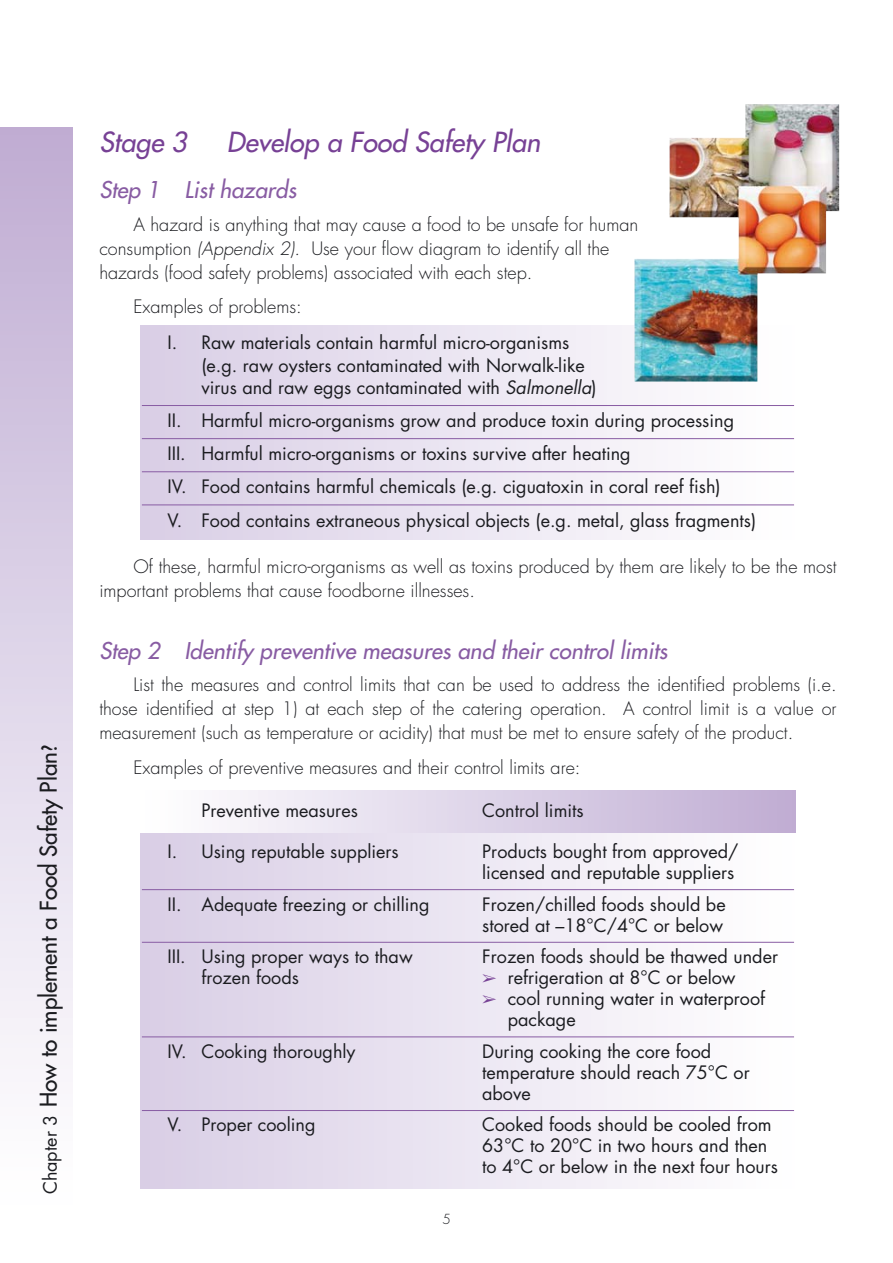
<style>
.page{position:relative;width:893px;height:1263px;background:#fff}
.page>*{position:absolute;margin:0;border:0;box-sizing:border-box;transform-origin:0 0}
.t1{font:italic 27px "Futura";color:#774195}
.t2{font:italic 22.5px "Futura";color:#885ca3}
.t3{font:22.5px "Futura";color:#1b1c20}
.t4{font:18px/21px "Futura";color:#1b1c20}
.t5{font:300 18px/24px "Futura";color:#1b1c20}
.t6{font:300 13.5px "Futura";color:#1b1c20}
.s1{font-size:18px}
.s2{font-family:"Gill Sans"}
.s3{font-style:italic}
.s4{color:#774195}
</style>
<div class="page">
<div style="left:140px;top:791px;width:655px;height:42px;background:linear-gradient(to right,#fff,#c0add3)"></div>
<div style="left:140px;top:833px;width:655px;height:355px;background:linear-gradient(to right,#d8cee5,#fff)"></div>
<hr style="left:142px;top:889px;width:652px;height:1px;background:#885ca3">
<hr style="left:142px;top:942px;width:652px;height:1px;background:#885ca3">
<hr style="left:142px;top:1037px;width:652px;height:1px;background:#885ca3">
<hr style="left:142px;top:1110px;width:652px;height:1px;background:#885ca3">
<div style="left:0;top:128px;width:72px;height:1084px;background:linear-gradient(to bottom,#bfadd3,#fff)"></div>
<div style="left:140px;top:326px;width:655px;height:214px;background:linear-gradient(to right,#d8cde5,#fefdfe)"></div>
<hr style="left:142px;top:405px;width:652px;height:1px;background:#885ca3">
<hr style="left:142px;top:438px;width:652px;height:1px;background:#885ca3">
<hr style="left:142px;top:471px;width:652px;height:1px;background:#885ca3">
<hr style="left:142px;top:505px;width:652px;height:1px;background:#885ca3">
<img style="left:634px;top:104px;width:205px;height:278px">
<p class="t3" style="left:37px;top:1194px;width:451px;rotate:-90deg"><span class="s1">Chapter 3</span> How to implement a Food Safety Plan<span class="s2">?</span></p>
<h1 class="t1" style="left:99px;top:129px;width:89px">Stage 3</h1>
<h1 class="t1" style="left:227px;top:129px;width:315px">Develop a Food Safety Plan</h1>
<p class="t2" style="left:99px;top:178px;width:198px">Step 1 List hazards</p>
<p class="t5" style="left:99px;top:214px;width:540px;text-indent:34px">A hazard is anything that may cause a food to be unsafe for human consumption <span class="s3">(Appendix 2).</span> Use your flow diagram to identify all the hazards (food safety problems) associated with each step.</p>
<p class="t5" style="left:133px;top:296px;width:170px">Examples of problems:</p>
<p class="t4" style="left:201px;top:333px;width:397px;line-height:22.5px;text-indent:-34px">I. Raw materials contain harmful micro-organisms (e.g. raw oysters contaminated with Norwalk-like virus and raw eggs contaminated with <span class="s3">Salmonella</span>)</p>
<p class="t4" style="left:167px;top:406px;width:590px;line-height:33.2px">II. Harmful micro-organisms grow and produce toxin during processing III. Harmful micro-organisms or toxins survive after heating<br>IV. Food contains harmful chemicals (e.g. ciguatoxin in coral reef fish)<br>V. Food contains extraneous physical objects (e.g. metal, glass fragments)</p>
<p class="t5" style="left:99px;top:556px;width:738px;text-indent:34px">Of these, harmful micro-organisms as well as toxins produced by them are likely to be the most important problems that cause foodborne illnesses.</p>
<p class="t2" style="left:99px;top:639px;width:569px">Step 2 Identify preventive measures and their control limits</p>
<p class="t5" style="left:99px;top:674px;width:738px;text-align:justify;text-indent:34px">List the measures and control limits that can be used to address the identified problems (i.e. those identified at step 1) at each step of the catering operation. A control limit is a value or measurement (such as temperature or acidity) that must be met to ensure safety of the product.</p>
<p class="t5" style="left:133px;top:757px;width:448px">Examples of preventive measures and their control limits are:</p>
<p class="t4" style="left:201px;top:801px;width:158px">Preventive measures</p>
<p class="t4" style="left:482px;top:801px;width:103px">Control limits</p>
<p class="t4" style="left:167px;top:842px;width:233px">I. Using reputable suppliers</p>
<p class="t4" style="left:482px;top:842px;width:257px">Products bought from approved/ licensed and reputable suppliers</p>
<p class="t4" style="left:167px;top:895px;width:263px">II. Adequate freezing or chilling</p>
<p class="t4" style="left:482px;top:895px;width:245px">Frozen/chilled foods should be stored at –18°C/4°C or below</p>
<p class="t4" style="left:167px;top:948px;width:247px">III. Using proper ways to thaw</p>
<p class="t4" style="left:482px;top:948px;width:297px">Frozen foods should be thawed under</p>
<p class="t4" style="left:201px;top:969px;width:99px">frozen foods</p>
<p class="t4" style="left:482px;top:969px;width:255px"><span class="s4">➢</span> refrigeration at 8°C or below</p>
<p class="t4" style="left:507px;top:990px;width:259px;text-indent:-25px"><span class="s4">➢</span> cool running water in waterproof package</p>
<p class="t4" style="left:167px;top:1042px;width:190px">IV. Cooking thoroughly</p>
<p class="t4" style="left:482px;top:1042px;width:269px">During cooking the core food temperature should reach 75°C or above</p>
<p class="t4" style="left:167px;top:1116px;width:150px">V. Proper cooling</p>
<p class="t4" style="left:482px;top:1116px;width:297px">Cooked foods should be cooled from<br>63°C to 20°C in two hours and then to 4°C or below in the next four hours</p>
<p class="t6" style="left:442px;top:1213px;width:10px">5</p>
</div>
